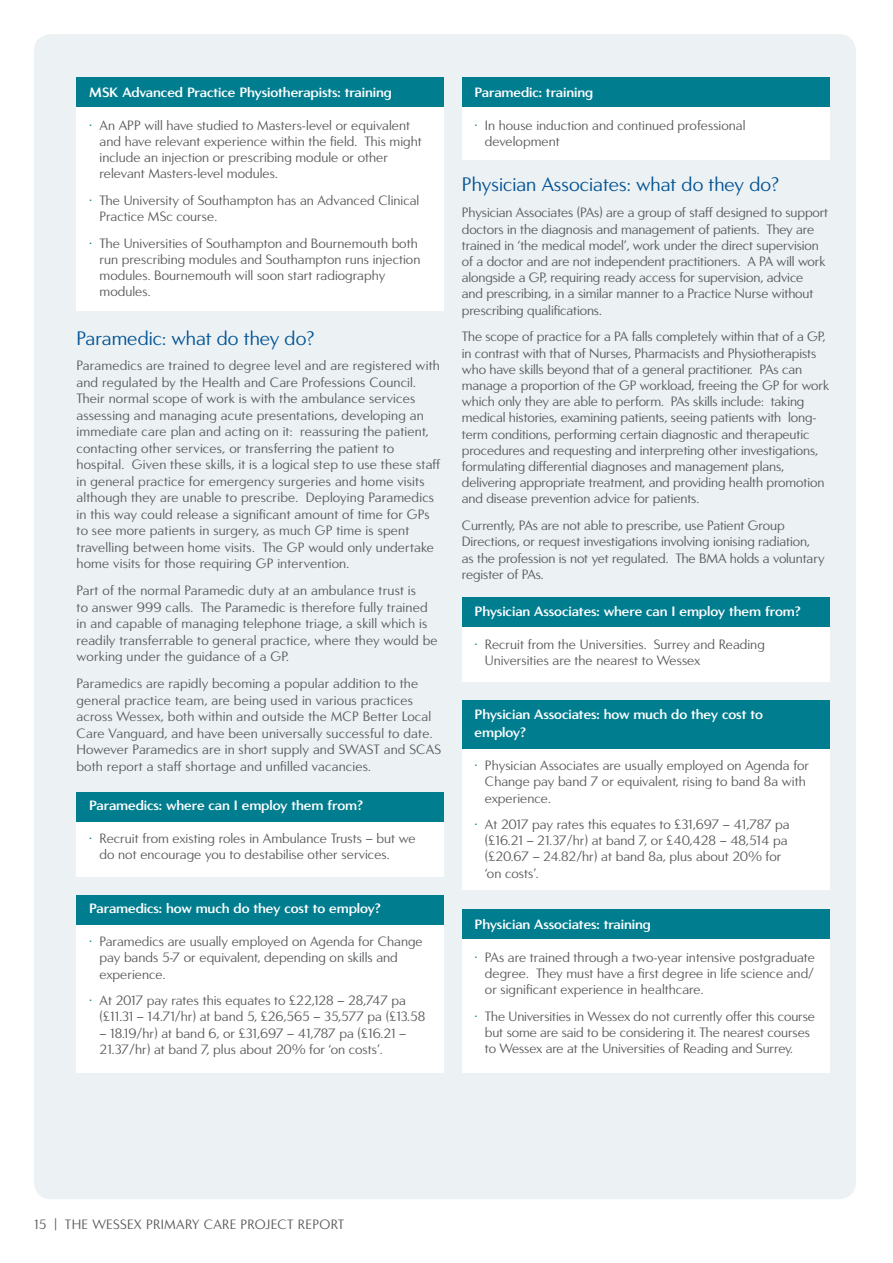
<style>
.page{position:relative;width:893px;height:1263px;background:#fff}
.page>*{position:absolute;margin:0;border:0;box-sizing:border-box;transform-origin:0 0}
.t1{font:19.5px "Carisma";color:#005295}
.t2{font:13.5px/16.2px "Carisma";color:#58595b}
.t3{font:700 13.5px/18px "Carisma Demi";letter-spacing:-.01em;color:#fff}
.t4{font:13.5px "Carisma";letter-spacing:.02em;color:#58595b}
.s1{color:#007d8f}
</style>
<div class="page">
<div style="left:34px;top:34px;width:822px;height:1165px;background:#ecf1f3;border-radius:17px"></div>
<div style="left:77px;top:822px;width:367px;height:55px;background:#fff"></div>
<div style="left:77px;top:107px;width:367px;height:204px;background:#fff"></div>
<div style="left:462px;top:107px;width:367px;height:52px;background:#fff"></div>
<div style="left:462px;top:626px;width:367px;height:56px;background:#fff"></div>
<div style="left:462px;top:939px;width:367px;height:133px;background:#fff"></div>
<div style="left:77px;top:925px;width:367px;height:147px;background:#fff"></div>
<div style="left:462px;top:730px;width:367px;height:160px;background:#fff"></div>
<div style="left:77px;top:792px;width:367px;height:30px;background:#007d8f"></div>
<div style="left:77px;top:78px;width:367px;height:29px;background:#007d8f"></div>
<div style="left:462px;top:78px;width:367px;height:29px;background:#007d8f"></div>
<div style="left:462px;top:597px;width:367px;height:29px;background:#007d8f"></div>
<div style="left:462px;top:909px;width:367px;height:30px;background:#007d8f"></div>
<div style="left:77px;top:895px;width:367px;height:30px;background:#007d8f"></div>
<div style="left:462px;top:700px;width:367px;height:49px;background:#007d8f"></div>
<p class="t3" style="left:89px;top:83px;width:304px">MSK Advanced Practice Physiotherapists: training</p>
<p class="t2" style="left:100px;top:118px;width:324px;text-indent:-10px"><span class="s1">•</span> An APP will have studied to Masters-level or equivalent and have relevant experience within the field. This might include an injection or prescribing module or other relevant Masters-level modules.</p>
<p class="t2" style="left:100px;top:193px;width:321px;text-indent:-10px"><span class="s1">•</span> The University of Southampton has an Advanced Clinical<br>Practice MSc course.</p>
<p class="t2" style="left:100px;top:235px;width:322px;text-indent:-10px"><span class="s1">•</span> The Universities of Southampton and Bournemouth both run prescribing modules and Southampton runs injection modules. Bournemouth will soon start radiography modules.</p>
<h1 class="t1" style="left:77px;top:327px;width:239px">Paramedic: what do they do?</h1>
<p class="t2" style="left:77px;top:358px;width:366px">Paramedics are trained to degree level and are registered with and regulated by the Health and Care Professions Council.<br>Their normal scope of work is with the ambulance services assessing and managing acute presentations, developing an immediate care plan and acting on it: reassuring the patient, contacting other services, or transferring the patient to hospital. Given these skills, it is a logical step to use these staff in general practice for emergency surgeries and home visits although they are unable to prescribe. Deploying Paramedics in this way could release a significant amount of time for GPs to see more patients in surgery, as much GP time is spent travelling between home visits. The GP would only undertake home visits for those requiring GP intervention.</p>
<p class="t2" style="left:77px;top:583px;width:363px">Part of the normal Paramedic duty at an ambulance trust is<br>to answer 999 calls. The Paramedic is therefore fully trained in and capable of managing telephone triage, a skill which is readily transferrable to general practice, where they would be working under the guidance of a GP.</p>
<p class="t2" style="left:77px;top:676px;width:366px">Paramedics are rapidly becoming a popular addition to the general practice team, are being used in various practices across Wessex, both within and outside the MCP Better Local Care Vanguard, and have been universally successful to date.<br>However Paramedics are in short supply and SWAST and SCAS both report a staff shortage and unfilled vacancies.</p>
<p class="t3" style="left:89px;top:796px;width:275px">Paramedics: where can I employ them from?</p>
<p class="t2" style="left:100px;top:831px;width:318px;text-indent:-10px"><span class="s1">•</span> Recruit from existing roles in Ambulance Trusts – but we do not encourage you to destabilise other services.</p>
<p class="t3" style="left:89px;top:900px;width:293px">Paramedics: how much do they cost to employ?</p>
<p class="t2" style="left:100px;top:934px;width:325px;text-indent:-10px"><span class="s1">•</span> Paramedics are usually employed on Agenda for Change pay bands 5-7 or equivalent, depending on skills and experience.</p>
<p class="t2" style="left:100px;top:993px;width:327px;text-indent:-10px"><span class="s1">•</span> At 2017 pay rates this equates to £22,128 – 28,747 pa (£11.31 – 14.71/hr) at band 5, £26,565 – 35,577 pa (£13.58</p>
<p class="t2" style="left:100px;top:1025px;width:308px">– 18.19/hr) at band 6, or £31,697 – 41,787 pa (£16.21 –<br>21.37/hr) at band 7, plus about 20% for ‘on costs’.</p>
<p class="t3" style="left:475px;top:83px;width:120px">Paramedic: training</p>
<p class="t2" style="left:485px;top:117px;width:262px;text-indent:-10px"><span class="s1">•</span> In house induction and continued professional development</p>
<h1 class="t1" style="left:462px;top:173px;width:318px">Physician Associates: what do they do?</h1>
<p class="t2" style="left:462px;top:205px;width:368px">Physician Associates (PAs) are a group of staff designed to support doctors in the diagnosis and management of patients. They are trained in ‘the medical model’, work under the direct supervision of a doctor and are not independent practitioners. A PA will work alongside a GP, requiring ready access for supervision, advice<br>and prescribing, in a similar manner to a Practice Nurse without prescribing qualifications.</p>
<p class="t2" style="left:462px;top:329px;width:369px">The scope of practice for a PA falls completely within that of a GP, in contrast with that of Nurses, Pharmacists and Physiotherapists who have skills beyond that of a general practitioner. PAs can manage a proportion of the GP workload, freeing the GP for work which only they are able to perform. PAs skills include: taking medical histories, examining patients, seeing patients with long&shy;term conditions, performing certain diagnostic and therapeutic procedures and requesting and interpreting other investigations, formulating differential diagnoses and management plans, delivering appropriate treatment, and providing health promotion and disease prevention advice for patients.</p>
<p class="t2" style="left:462px;top:518px;width:364px">Currently, PAs are not able to prescribe, use Patient Group Directions, or request investigations involving ionising radiation, as the profession is not yet regulated. The BMA holds a voluntary register of PAs.</p>
<p class="t3" style="left:475px;top:602px;width:327px">Physician Associates: where can I employ them from?</p>
<p class="t2" style="left:485px;top:637px;width:281px;text-indent:-10px"><span class="s1">•</span> Recruit from the Universities. Surrey and Reading<br>Universities are the nearest to Wessex</p>
<p class="t3" style="left:475px;top:706px;width:290px">Physician Associates: how much do they cost to employ?</p>
<p class="t2" style="left:485px;top:758px;width:326px;text-indent:-10px"><span class="s1">•</span> Physician Associates are usually employed on Agenda for<br>Change pay band 7 or equivalent, rising to band 8a with experience.</p>
<p class="t2" style="left:485px;top:817px;width:306px;text-indent:-10px"><span class="s1">•</span> At 2017 pay rates this equates to £31,697 – 41,787 pa (£16.21 – 21.37/hr) at band 7, or £40,428 – 48,514 pa (£20.67 – 24.82/hr) at band 8a, plus about 20% for ‘on costs’.</p>
<p class="t3" style="left:475px;top:915px;width:178px">Physician Associates: training</p>
<p class="t2" style="left:485px;top:949px;width:332px;text-align:justify;text-indent:-10px"><span class="s1">•</span> PAs are trained through a two-year intensive postgraduate degree. They must have a first degree in life science and/ or significant experience in healthcare.</p>
<p class="t2" style="left:485px;top:1008px;width:332px;text-indent:-10px"><span class="s1">•</span> The Universities in Wessex do not currently offer this course but some are said to be considering it. The nearest courses to Wessex are at the Universities of Reading and Surrey.</p>
<p class="t4" style="left:34px;top:1217px;width:312px">15 | THE WESSEX PRIMARY CARE PROJECT REPORT</p>
</div>
